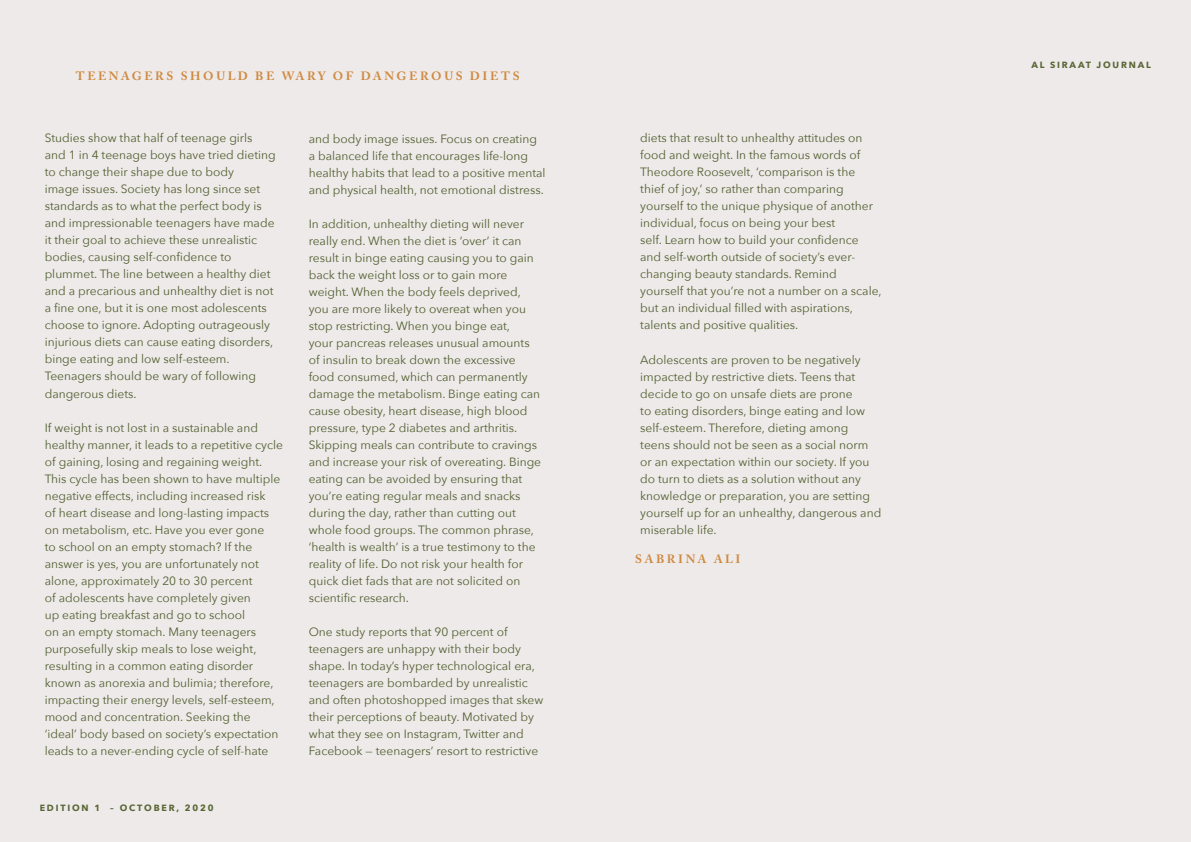
<style>
.page{position:relative;width:1191px;height:842px;background:#eeeae9}
.page>*{position:absolute;margin:0;border:0;box-sizing:border-box;transform-origin:0 0}
.t1{font:12px/17px "Avenir Next";color:#515f30}
.t2{font:700 12px "Adobe Caslon Pro";letter-spacing:.215em;color:#cf8a41}
.t3{font:700 9px "Avenir Next";letter-spacing:.2em;color:#596636}
</style>
<div class="page">
<p class="t2" style="left:76px;top:69px;width:445px">TEENAGERS SHOULD BE WARY OF DANGEROUS DIETS</p>
<p class="t1" style="left:45px;top:129px;width:233px">Studies show that half of teenage girls and 1 in 4 teenage boys have tried dieting to change their shape due to body<br>image issues. Society has long since set standards as to what the perfect body is and impressionable teenagers have made it their goal to achieve these unrealistic bodies, causing self-confidence to plummet. The line between a healthy diet and a precarious and unhealthy diet is not a fine one, but it is one most adolescents choose to ignore. Adopting outrageously injurious diets can cause eating disorders, binge eating and low self-esteem.<br>Teenagers should be wary of following dangerous diets.</p>
<p class="t1" style="left:45px;top:418px;width:240px">If weight is not lost in a sustainable and healthy manner, it leads to a repetitive cycle of gaining, losing and regaining weight.<br>This cycle has been shown to have multiple negative effects, including increased risk<br>of heart disease and long-lasting impacts on metabolism, etc. Have you ever gone<br>to school on an empty stomach? If the answer is yes, you are unfortunately not alone, approximately 20 to 30 percent<br>of adolescents have completely given<br>up eating breakfast and go to school<br>on an empty stomach. Many teenagers purposefully skip meals to lose weight, resulting in a common eating disorder known as anorexia and bulimia; therefore, impacting their energy levels, self-esteem, mood and concentration. Seeking the ‘ideal’ body based on society’s expectation leads to a never-ending cycle of self-hate</p>
<p class="t3" style="left:40px;top:800px;width:175px">EDITION 1 – OCTOBER, 2020</p>
<p class="t1" style="left:309px;top:129px;width:238px">and body image issues. Focus on creating a balanced life that encourages life-long healthy habits that lead to a positive mental and physical health, not emotional distress.</p>
<p class="t1" style="left:309px;top:214px;width:234px">In addition, unhealthy dieting will never really end. When the diet is ‘over’ it can result in binge eating causing you to gain back the weight loss or to gain more weight. When the body feels deprived, you are more likely to overeat when you stop restricting. When you binge eat,<br>your pancreas releases unusual amounts of insulin to break down the excessive food consumed, which can permanently damage the metabolism. Binge eating can cause obesity, heart disease, high blood pressure, type 2 diabetes and arthritis.<br>Skipping meals can contribute to cravings and increase your risk of overeating. Binge eating can be avoided by ensuring that you’re eating regular meals and snacks during the day, rather than cutting out whole food groups. The common phrase, ‘health is wealth’ is a true testimony to the reality of life. Do not risk your health for quick diet fads that are not solicited on scientific research.</p>
<p class="t1" style="left:309px;top:623px;width:236px">One study reports that 90 percent of teenagers are unhappy with their body shape. In today’s hyper technological era, teenagers are bombarded by unrealistic and often photoshopped images that skew their perceptions of beauty. Motivated by what they see on Instagram, Twitter and Facebook — teenagers’ resort to restrictive</p>
<p class="t1" style="left:640px;top:129px;width:243px">diets that result to unhealthy attitudes on food and weight. In the famous words of Theodore Roosevelt, ‘comparison is the thief of joy,’ so rather than comparing yourself to the unique physique of another individual, focus on being your best<br>self. Learn how to build your confidence and self-worth outside of society’s ever&shy;changing beauty standards. Remind yourself that you’re not a number on a scale, but an individual filled with aspirations, talents and positive qualities.</p>
<p class="t1" style="left:640px;top:350px;width:243px">Adolescents are proven to be negatively impacted by restrictive diets. Teens that decide to go on unsafe diets are prone<br>to eating disorders, binge eating and low self-esteem. Therefore, dieting among<br>teens should not be seen as a social norm or an expectation within our society. If you do turn to diets as a solution without any knowledge or preparation, you are setting yourself up for an unhealthy, dangerous and miserable life.</p>
<p class="t2" style="left:635px;top:551px;width:107px">SABRINA ALI</p>
<p class="t3" style="left:1031px;top:57px;width:121px">AL SIRAAT JOURNAL</p>
</div>
